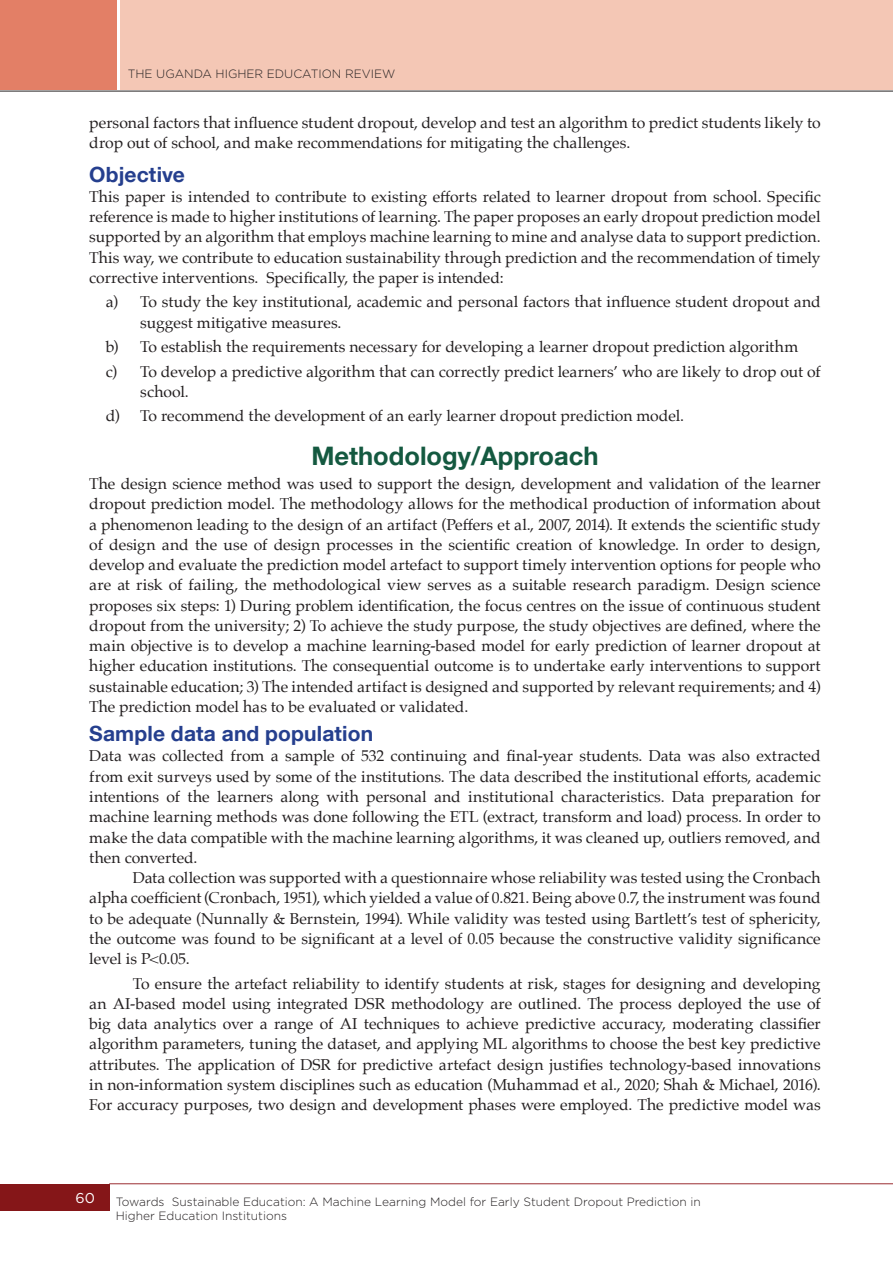
<style>
.page{position:relative;width:893px;height:1263px;background:#fff}
.page>*{position:absolute;margin:0;border:0;box-sizing:border-box;transform-origin:0 0}
.Intro_Head{font:700 25.5px "ABB Neue Helvetica";color:#145940}
.Other_Heads{font:700 21px "ABB Neue Helvetica";letter-spacing:.005em;color:#253f8e}
.Bodytext{font:15.75px/20.2px "Palatino";letter-spacing:-.005em;color:#231f20;text-align:justify}
.Bodytext_2_parag{font:15.75px/20.2px "Palatino";letter-spacing:-.005em;color:#231f20;text-align:justify}
.t1{font:14.25px "Gotham";color:#fff}
.t2{font:300 12px/14.4px "Gotham";color:#231f20}
</style>
<div class="page">
<div style="left:120px;top:0;width:773px;height:89px;background:#f4c7b5"></div>
<div style="left:0;top:0;width:117px;height:89px;background:#e37f66"></div>
<hr style="left:0;top:91px;width:893px;height:1px;background:#231f20">
<div style="left:0;top:1184px;width:109px;height:26px;background:#851618"></div>
<hr style="left:109px;top:1183px;width:784px;height:1px;background:#9b2d32">
<p class="t2" style="left:128px;top:67px;width:269px">THE UGANDA HIGHER EDUCATION REVIEW</p>
<p class="Bodytext_2_parag" style="left:89px;top:112px;width:733px">personal factors that influence student dropout, develop and test an algorithm to predict students likely to drop out of school, and make recommendations for mitigating the challenges.</p>
<p class="Other_Heads" style="left:89px;top:161px;width:97px">Objective</p>
<p class="Bodytext" style="left:89px;top:186px;width:733px">This paper is intended to contribute to existing efforts related to learner dropout from school. Specific reference is made to higher institutions of learning. The paper proposes an early dropout prediction model supported by an algorithm that employs machine learning to mine and analyse data to support prediction.<br>This way, we contribute to education sustainability through prediction and the recommendation of timely corrective interventions. Specifically, the paper is intended:</p>
<p class="Bodytext" style="left:140px;top:292px;width:682px;text-indent:-34px">a) To study the key institutional, academic and personal factors that influence student dropout and suggest mitigative measures.</p>
<p class="Bodytext" style="left:106px;top:336px;width:694px">b) To establish the requirements necessary for developing a learner dropout prediction algorithm</p>
<p class="Bodytext" style="left:140px;top:361px;width:682px;text-indent:-34px">c) To develop a predictive algorithm that can correctly predict learners’ who are likely to drop out of school.</p>
<p class="Bodytext" style="left:106px;top:406px;width:580px">d) To recommend the development of an early learner dropout prediction model.</p>
<p class="Intro_Head" style="left:311px;top:439px;width:289px">Methodology/Approach</p>
<p class="Bodytext" style="left:89px;top:474px;width:733px">The design science method was used to support the design, development and validation of the learner dropout prediction model. The methodology allows for the methodical production of information about a phenomenon leading to the design of an artifact (Peffers et al., 2007, 2014). It extends the scientific study of design and the use of design processes in the scientific creation of knowledge. In order to design, develop and evaluate the prediction model artefact to support timely intervention options for people who are at risk of failing, the methodological view serves as a suitable research paradigm. Design science proposes six steps: 1) During problem identification, the focus centres on the issue of continuous student dropout from the university; 2) To achieve the study purpose, the study objectives are defined, where the main objective is to develop a machine learning-based model for early prediction of learner dropout at higher education institutions. The consequential outcome is to undertake early interventions to support sustainable education; 3) The intended artifact is designed and supported by relevant requirements; and 4)<br>The prediction model has to be evaluated or validated.</p>
<p class="Other_Heads" style="left:89px;top:720px;width:285px">Sample data and population</p>
<p class="Bodytext" style="left:89px;top:746px;width:733px">Data was collected from a sample of 532 continuing and final-year students. Data was also extracted from exit surveys used by some of the institutions. The data described the institutional efforts, academic intentions of the learners along with personal and institutional characteristics. Data preparation for machine learning methods was done following the ETL (extract, transform and load) process. In order to make the data compatible with the machine learning algorithms, it was cleaned up, outliers removed, and then converted.</p>
<p class="Bodytext_2_parag" style="left:89px;top:867px;width:733px;text-indent:43px">Data collection was supported with a questionnaire whose reliability was tested using the Cronbach alpha coefficient (Cronbach, 1951), which yielded a value of 0.821. Being above 0.7, the instrument was found to be adequate (Nunnally &amp; Bernstein, 1994). While validity was tested using Bartlett’s test of sphericity, the outcome was found to be significant at a level of 0.05 because the constructive validity significance level is P&lt;0.05.</p>
<p class="Bodytext_2_parag" style="left:89px;top:973px;width:733px;text-indent:43px">To ensure the artefact reliability to identify students at risk, stages for designing and developing an AI-based model using integrated DSR methodology are outlined. The process deployed the use of big data analytics over a range of AI techniques to achieve predictive accuracy, moderating classifier algorithm parameters, tuning the dataset, and applying ML algorithms to choose the best key predictive attributes. The application of DSR for predictive artefact design justifies technology-based innovations in non-information system disciplines such as education (Muhammad et al., 2020; Shah &amp; Michael, 2016).<br>For accuracy purposes, two design and development phases were employed. The predictive model was</p>
<p class="t1" style="left:76px;top:1189px;width:21px">60</p>
<p class="t2" style="left:116px;top:1194px;width:587px">Towards Sustainable Education: A Machine Learning Model for Early Student Dropout Prediction in<br>Higher Education Institutions</p>
</div>
